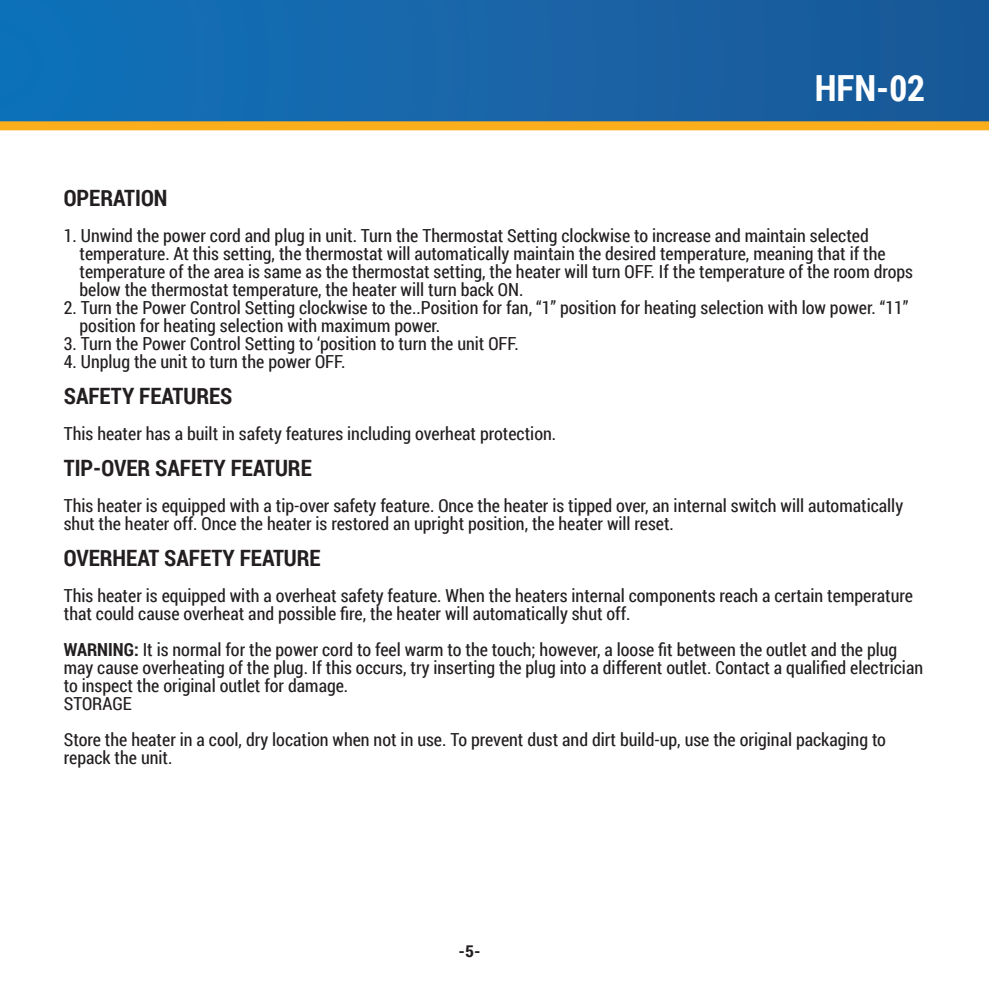
<style>
.page{position:relative;width:989px;height:989px;background:#fff}
.page>*{position:absolute;margin:0;border:0;box-sizing:border-box;transform-origin:0 0}
.t1{font:700 36px "Roboto Condensed";color:#fff}
.t2{font:700 22.5px "Roboto Condensed";color:#231f20}
.t3{font:18px/18px "Roboto Condensed";color:#231f20}
.t4{font:700 16.2px "Roboto Condensed";color:#231f20;scale:1.11 1}
.s1{font-weight:700}
</style>
<div class="page">
<div style="left:0;top:0;width:989px;height:127px;background:linear-gradient(to right,#1172ba,#1b5897)"></div>
<div style="left:0;top:121px;width:989px;height:9px;background:#faae1b"></div>
<h1 class="t1" style="left:814px;top:63px;width:112px">HFN-02</h1>
<p class="t2" style="left:64px;top:182px;width:105px">OPERATION</p>
<p class="t3" style="left:79px;top:225px;width:835px;text-indent:-16px">1. Unwind the power cord and plug in unit. Turn the Thermostat Setting clockwise to increase and maintain selected temperature. At this setting, the thermostat will automatically maintain the desired temperature, meaning that if the temperature of the area is same as the thermostat setting, the heater will turn OFF. If the temperature of the room drops below the thermostat temperature, the heater will turn back ON.</p>
<p class="t3" style="left:79px;top:297px;width:830px;text-indent:-16px">2. Turn the Power Control Setting clockwise to the..Position for fan, “1” position for heating selection with low power. “11” position for heating selection with maximum power.</p>
<p class="t3" style="left:64px;top:333px;width:456px">3. Turn the Power Control Setting to ‘position to turn the unit OFF.</p>
<p class="t3" style="left:64px;top:351px;width:283px">4. Unplug the unit to turn the power OFF.</p>
<p class="t2" style="left:64px;top:380px;width:170px">SAFETY FEATURES</p>
<p class="t3" style="left:64px;top:423px;width:494px">This heater has a built in safety features including overheat protection.</p>
<p class="t2" style="left:64px;top:452px;width:249px">TIP-OVER SAFETY FEATURE</p>
<p class="t3" style="left:64px;top:495px;width:841px">This heater is equipped with a tip-over safety feature. Once the heater is tipped over, an internal switch will automatically shut the heater off. Once the heater is restored an upright position, the heater will reset.</p>
<p class="t2" style="left:64px;top:542px;width:258px">OVERHEAT SAFETY FEATURE</p>
<p class="t3" style="left:64px;top:585px;width:850px">This heater is equipped with a overheat safety feature. When the heaters internal components reach a certain temperature that could cause overheat and possible fire, the heater will automatically shut off.</p>
<p class="t3" style="left:64px;top:639px;width:861px"><span class="s1">WARNING:</span> It is normal for the power cord to feel warm to the touch; however, a loose fit between the outlet and the plug may cause overheating of the plug. If this occurs, try inserting the plug into a different outlet. Contact a qualified electrician to inspect the original outlet for damage.<br>STORAGE</p>
<p class="t3" style="left:64px;top:729px;width:823px">Store the heater in a cool, dry location when not in use. To prevent dust and dirt build-up, use the original packaging to repack the unit.</p>
<p class="t4" style="left:458px;top:939px;width:21px">-5-</p>
</div>
